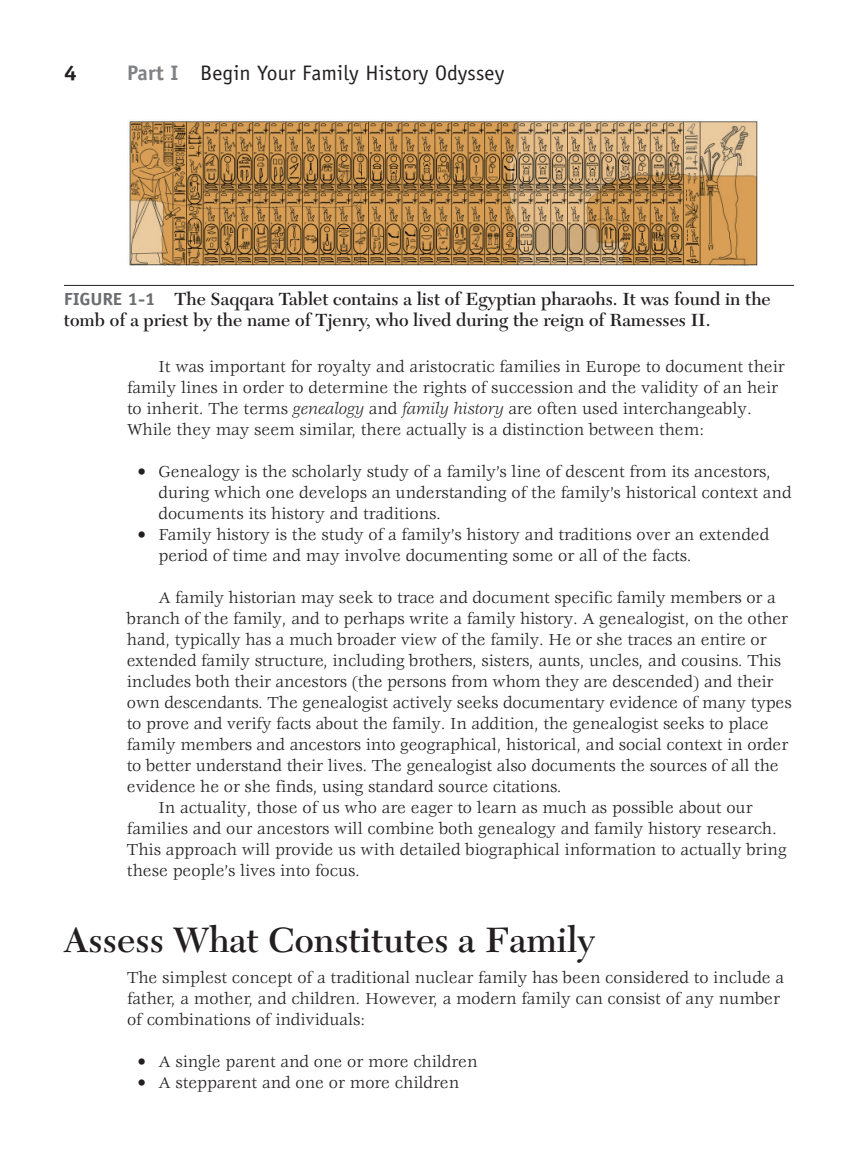
<style>
.page{position:relative;width:856px;height:1175px;background:#fff}
.page>*{position:absolute;margin:0;border:0;box-sizing:border-box;transform-origin:0 0}
.t1{font:600 36.75px "New Caledonia LT Std";color:#231f20}
.t2{font:21px "Officina Sans Std";letter-spacing:.005em;color:#231f20}
.t3{font:700 21px "Officina Sans Std";color:#231f20;scale:1.13 1}
.t4{font:600 18.38px/21px "New Caledonia LT Std";color:#231f20}
.t5{font:17.5px/21px "Veljovic Std";color:#231f20}
.s1{font-weight:700;color:#808285}
.s2{font-family:"Officina Sans Std";font-weight:700;font-size:17.5px;color:#6c6d70}
.s3{font-style:italic}
.s4{font-weight:700}
</style>
<div class="page">
<hr style="left:64px;top:285px;width:730px;height:1px;background:#231f20">
<img style="left:129px;top:120px;width:628px;height:145px">
<p class="t3" style="left:64px;top:64px;width:13px">4</p>
<p class="t2" style="left:127px;top:64px;width:379px"><span class="s1">Part I</span> Begin Your Family History Odyssey</p>
<p class="t4" style="left:64px;top:290px;width:708px"><span class="s2">FIGURE 1-1</span> The Saqqara Tablet contains a list of Egyptian pharaohs. It was found in the tomb of a priest by the name of Tjenry, who lived during the reign of Ramesses II.</p>
<p class="t5" style="left:127px;top:357px;width:659px;text-indent:32px">It was important for royalty and aristocratic families in Europe to document their family lines in order to determine the rights of succession and the validity of an heir to inherit. The terms <span class="s3">genealogy</span> and <span class="s3">family history</span> are often used interchangeably.<br>While they may seem similar, there actually is a distinction between them:</p>
<p class="t5" style="left:158px;top:462px;width:634px;text-indent:-21px"><span class="s4">•</span> Genealogy is the scholarly study of a family’s line of descent from its ancestors, during which one develops an understanding of the family’s historical context and documents its history and traditions.</p>
<p class="t5" style="left:158px;top:525px;width:612px;text-indent:-21px"><span class="s4">•</span> Family history is the study of a family’s history and traditions over an extended period of time and may involve documenting some or all of the facts.</p>
<p class="t5" style="left:158px;top:588px;width:618px">A family historian may seek to trace and document specific family members or a</p>
<p class="t5" style="left:127px;top:609px;width:662px">branch of the family, and to perhaps write a family history. A genealogist, on the other</p>
<p class="t5" style="left:127px;top:630px;width:641px">hand, typically has a much broader view of the family. He or she traces an entire or</p>
<p class="t5" style="left:127px;top:651px;width:655px">extended family structure, including brothers, sisters, aunts, uncles, and cousins. This</p>
<p class="t5" style="left:127px;top:672px;width:648px">includes both their ancestors (the persons from whom they are descended) and their</p>
<p class="t5" style="left:127px;top:693px;width:666px">own descendants. The genealogist actively seeks documentary evidence of many types</p>
<p class="t5" style="left:127px;top:714px;width:643px">to prove and verify facts about the family. In addition, the genealogist seeks to place</p>
<p class="t5" style="left:127px;top:735px;width:662px">family members and ancestors into geographical, historical, and social context in order</p>
<p class="t5" style="left:127px;top:756px;width:653px">to better understand their lives. The genealogist also documents the sources of all the</p>
<p class="t5" style="left:127px;top:777px;width:436px">evidence he or she finds, using standard source citations.</p>
<p class="t5" style="left:158px;top:798px;width:595px">In actuality, those of us who are eager to learn as much as possible about our</p>
<p class="t5" style="left:127px;top:819px;width:651px">families and our ancestors will combine both genealogy and family history research.</p>
<p class="t5" style="left:127px;top:840px;width:661px">This approach will provide us with detailed biographical information to actually bring</p>
<p class="t5" style="left:127px;top:861px;width:234px">these people’s lives into focus.</p>
<p class="t1" style="left:64px;top:924px;width:532px">Assess What Constitutes a Family</p>
<p class="t5" style="left:127px;top:968px;width:658px">The simplest concept of a traditional nuclear family has been considered to include a father, a mother, and children. However, a modern family can consist of any number of combinations of individuals:</p>
<p class="t5" style="left:137px;top:1052px;width:341px"><span class="s4">•</span> A single parent and one or more children</p>
<p class="t5" style="left:137px;top:1073px;width:323px"><span class="s4">•</span> A stepparent and one or more children</p>
</div>
